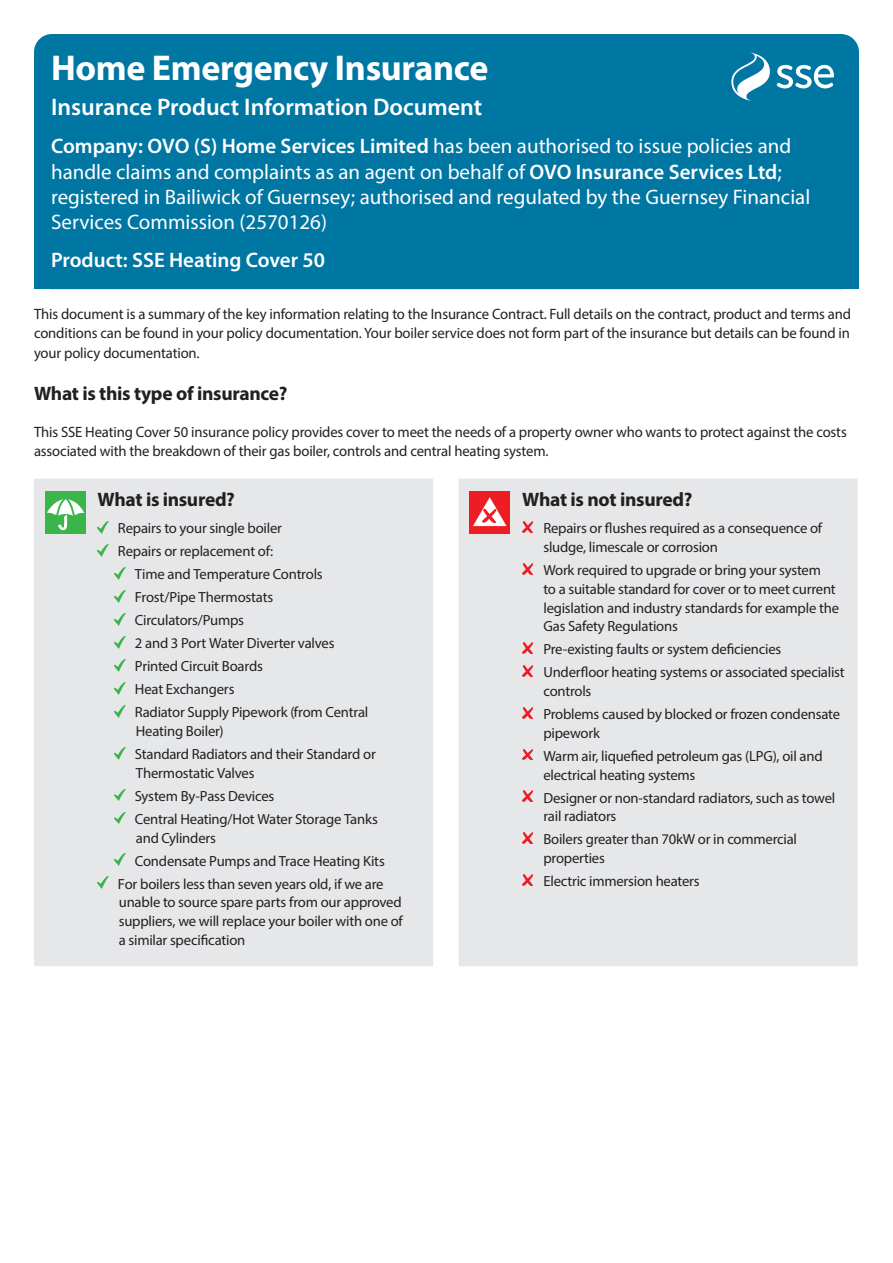
<style>
.page{position:relative;width:893px;height:1263px;background:#fff}
.page>*{position:absolute;margin:0;border:0;box-sizing:border-box;transform-origin:0 0}
.Form_title{font:700 36px "Myriad Pro";letter-spacing:-.01em;color:#fff}
.Form_sub_title{font:600 24px "Myriad Pro";color:#fff}
.Company_Product_head{font:21px/25.2px "Myriad Pro";color:#fff}
.Company_Product_head-2{font:600 21px "Myriad Pro";color:#fff}
.Cover_subhead{font:700 19.5px "Myriad Pro";letter-spacing:-.015em;color:#231f20}
.Form_intro{font:700 19.5px "Myriad Pro";letter-spacing:-.015em;color:#231f20}
.Form_intro-2{font:15px/19.5px "Myriad Pro";letter-spacing:-.01em;color:#231f20;text-align:justify}
.Covered_bullets{font:14.7px/18.8px "Myriad Pro";letter-spacing:-.015em;color:#231f20}
.s1{font-weight:600}
</style>
<div class="page">
<div style="left:34px;top:34px;width:825px;height:255px;background:#0076a3;border-radius:18px"></div>
<div style="left:34px;top:479px;width:824px;height:487px;background:#e6e7e9"></div>
<div style="left:45px;top:491px;width:41px;height:43px;background:#3ab54a"></div>
<svg style="left:47px;top:495px;width:37px;height:35px"></svg>
<svg style="left:98px;top:521px;width:10px;height:12px"></svg>
<svg style="left:98px;top:544px;width:10px;height:12px"></svg>
<svg style="left:115px;top:567px;width:10px;height:12px"></svg>
<svg style="left:115px;top:590px;width:10px;height:12px"></svg>
<svg style="left:115px;top:613px;width:10px;height:12px"></svg>
<svg style="left:115px;top:636px;width:10px;height:12px"></svg>
<svg style="left:115px;top:659px;width:10px;height:12px"></svg>
<svg style="left:115px;top:682px;width:10px;height:12px"></svg>
<svg style="left:115px;top:705px;width:10px;height:12px"></svg>
<svg style="left:115px;top:747px;width:10px;height:12px"></svg>
<svg style="left:115px;top:789px;width:10px;height:12px"></svg>
<svg style="left:115px;top:812px;width:10px;height:12px"></svg>
<svg style="left:115px;top:854px;width:10px;height:12px"></svg>
<svg style="left:98px;top:877px;width:10px;height:12px"></svg>
<div style="left:469px;top:491px;width:41px;height:43px;background:#ee1d23"></div>
<svg style="left:473px;top:497px;width:33px;height:29px"></svg>
<svg style="left:522px;top:521px;width:11px;height:11px"></svg>
<svg style="left:522px;top:563px;width:11px;height:11px"></svg>
<svg style="left:522px;top:642px;width:11px;height:11px"></svg>
<svg style="left:522px;top:665px;width:11px;height:11px"></svg>
<svg style="left:522px;top:707px;width:11px;height:11px"></svg>
<svg style="left:522px;top:749px;width:11px;height:11px"></svg>
<svg style="left:522px;top:791px;width:11px;height:11px"></svg>
<svg style="left:522px;top:832px;width:11px;height:11px"></svg>
<svg style="left:522px;top:874px;width:11px;height:11px"></svg>
<svg style="left:731px;top:53px;width:39px;height:48px"></svg>
<svg style="left:777px;top:65px;width:57px;height:23px"></svg>
<p class="Form_title" style="left:51px;top:45px;width:439px">Home Emergency Insurance</p>
<p class="Form_sub_title" style="left:51px;top:92px;width:433px">Insurance Product Information Document</p>
<p class="Company_Product_head" style="left:51px;top:133px;width:761px"><span class="s1">Company: OVO (S) Home Services Limited</span> has been authorised to issue policies and handle claims and complaints as an agent on behalf of <span class="s1">OVO Insurance Services Ltd</span>; registered in Bailiwick of Guernsey; authorised and regulated by the Guernsey Financial Services Commission (2570126)</p>
<p class="Company_Product_head-2" style="left:51px;top:247px;width:276px">Product: SSE Heating Cover 50</p>
<p class="Form_intro-2" style="left:34px;top:304px;width:818px">This document is a summary of the key information relating to the Insurance Contract. Full details on the contract, product and terms and conditions can be found in your policy documentation. Your boiler service does not form part of the insurance but details can be found in your policy documentation.</p>
<p class="Form_intro" style="left:34px;top:381px;width:255px">What is this type of insurance?</p>
<p class="Form_intro-2" style="left:34px;top:422px;width:814px">This SSE Heating Cover 50 insurance policy provides cover to meet the needs of a property owner who wants to protect against the costs associated with the breakdown of their gas boiler, controls and central heating system.</p>
<p class="Cover_subhead" style="left:98px;top:487px;width:139px">What is insured?</p>
<p class="Covered_bullets" style="left:118px;top:519px;width:166px">Repairs to your single boiler</p>
<p class="Covered_bullets" style="left:118px;top:542px;width:157px">Repairs or replacement of:</p>
<p class="Covered_bullets" style="left:135px;top:565px;width:189px">Time and Temperature Controls</p>
<p class="Covered_bullets" style="left:135px;top:588px;width:140px">Frost/Pipe Thermostats</p>
<p class="Covered_bullets" style="left:135px;top:611px;width:111px">Circulators/Pumps</p>
<p class="Covered_bullets" style="left:135px;top:634px;width:201px">2 and 3 Port Water Diverter valves</p>
<p class="Covered_bullets" style="left:135px;top:657px;width:129px">Printed Circuit Boards</p>
<p class="Covered_bullets" style="left:135px;top:680px;width:101px">Heat Exchangers</p>
<p class="Covered_bullets" style="left:135px;top:703px;width:235px">Radiator Supply Pipework (from Central<br>Heating Boiler)</p>
<p class="Covered_bullets" style="left:135px;top:745px;width:242px">Standard Radiators and their Standard or<br>Thermostatic Valves</p>
<p class="Covered_bullets" style="left:135px;top:786px;width:141px">System By-Pass Devices</p>
<p class="Covered_bullets" style="left:135px;top:809px;width:244px">Central Heating/Hot Water Storage Tanks and Cylinders</p>
<p class="Covered_bullets" style="left:135px;top:851px;width:251px">Condensate Pumps and Trace Heating Kits</p>
<p class="Covered_bullets" style="left:118px;top:874px;width:286px">For boilers less than seven years old, if we are unable to source spare parts from our approved suppliers, we will replace your boiler with one of a similar specification</p>
<p class="Cover_subhead" style="left:522px;top:487px;width:172px">What is not insured?</p>
<p class="Covered_bullets" style="left:543px;top:519px;width:280px">Repairs or flushes required as a consequence of sludge, limescale or corrosion</p>
<p class="Covered_bullets" style="left:543px;top:561px;width:297px">Work required to upgrade or bring your system<br>to a suitable standard for cover or to meet current legislation and industry standards for example the Gas Safety Regulations</p>
<p class="Covered_bullets" style="left:543px;top:640px;width:240px">Pre-existing faults or system deficiencies</p>
<p class="Covered_bullets" style="left:543px;top:663px;width:303px">Underfloor heating systems or associated specialist controls</p>
<p class="Covered_bullets" style="left:543px;top:705px;width:298px">Problems caused by blocked or frozen condensate pipework</p>
<p class="Covered_bullets" style="left:543px;top:746px;width:281px">Warm air, liquefied petroleum gas (LPG), oil and electrical heating systems</p>
<p class="Covered_bullets" style="left:543px;top:788px;width:293px">Designer or non-standard radiators, such as towel rail radiators</p>
<p class="Covered_bullets" style="left:543px;top:830px;width:255px">Boilers greater than 70kW or in commercial properties</p>
<p class="Covered_bullets" style="left:543px;top:872px;width:158px">Electric immersion heaters</p>
</div>
